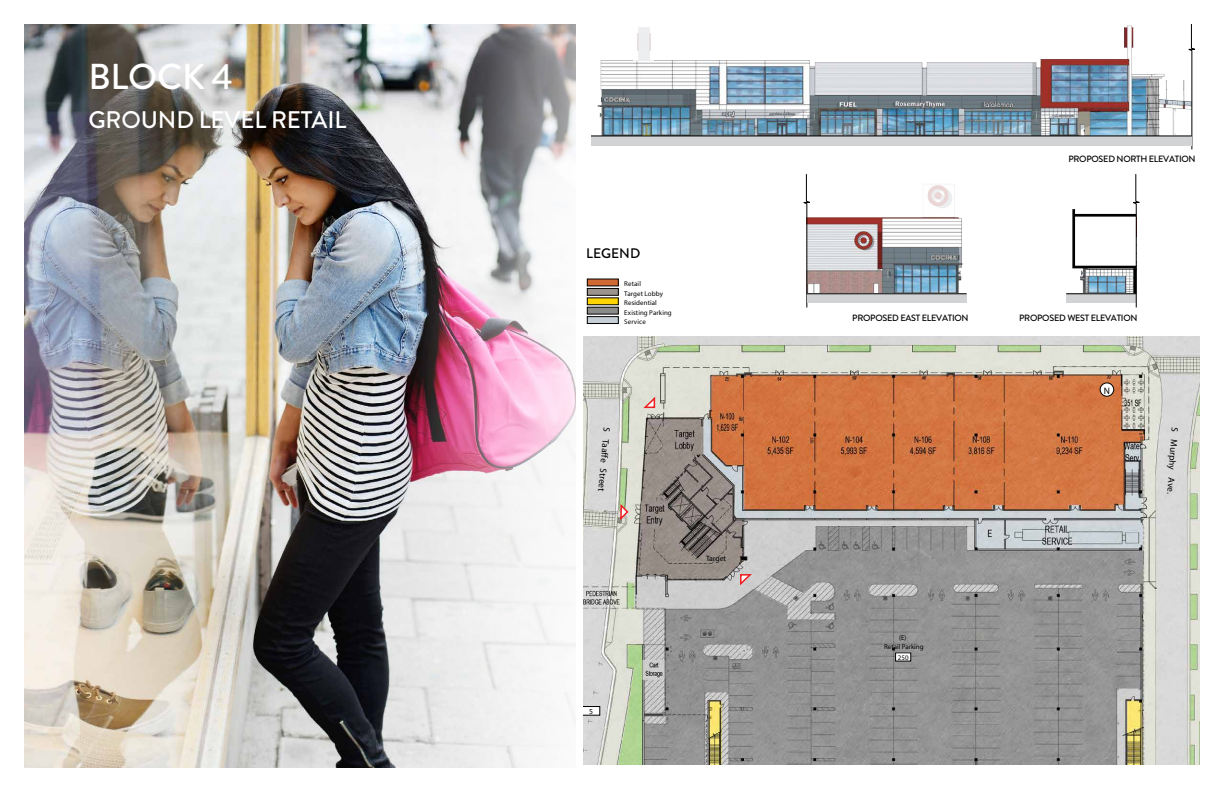
<style>
.page{position:relative;width:1224px;height:792px;background:#fff}
.page>*{position:absolute;margin:0;border:0;box-sizing:border-box;transform-origin:0 0}
.t1{font:500 36px "Brandon Grotesque";letter-spacing:-.005em;color:#fff}
.t2{font:500 24px "Brandon Grotesque";letter-spacing:-.005em;color:#fff}
.t3{font:500 13.8px "Brandon Grotesque";color:#000}
.t4{font:9.4px "Myriad Pro";color:#000}
.t5{font:9.2px "Myriad Pro";color:#000}
.t6{font:500 9.1px "Brandon Grotesque";letter-spacing:-.03em;color:#000}
.t7{font:7.7px "Myriad Pro";color:#000}
.t8{font:6.9px/9.6px "Myriad Pro";letter-spacing:.01em;color:#000;text-align:center}
</style>
<div class="page">
<img style="left:583px;top:337px;width:617px;height:427px">
<svg style="left:643px;top:395px;width:13px;height:14px"></svg>
<svg style="left:619px;top:502px;width:11px;height:19px"></svg>
<svg style="left:739px;top:573px;width:13px;height:14px"></svg>
<svg style="left:583px;top:706px;width:17px;height:9px"></svg>
<div style="left:896px;top:653px;width:15px;height:8px;background:#fff"></div>
<div style="left:1100px;top:383px;width:14px;height:13px;background:#fff;border-radius:50%"></div>
<div style="left:1100px;top:382px;width:14px;height:15px;border:1px solid #000;border-radius:50%"></div>
<div style="left:587px;top:279px;width:31px;height:7px;background:#d06933"></div>
<div style="left:587px;top:288px;width:31px;height:7px;background:#9c948c"></div>
<div style="left:587px;top:288px;width:32px;height:8px;border:1px solid #000"></div>
<div style="left:587px;top:298px;width:31px;height:7px;background:#fed501"></div>
<div style="left:587px;top:307px;width:31px;height:7px;background:#8b8b89"></div>
<div style="left:587px;top:307px;width:32px;height:7px;border:1px solid #000"></div>
<div style="left:587px;top:317px;width:31px;height:7px;background:#c6cfd5"></div>
<div style="left:587px;top:316px;width:32px;height:8px;border:1px solid #000"></div>
<img style="left:591px;top:25px;width:596px;height:111px">
<img style="left:812px;top:217px;width:151px;height:76px">
<svg style="left:1187px;top:24px;width:8px;height:126px"></svg>
<div style="left:591px;top:136px;width:601px;height:9px;background:#d1d3d4"></div>
<hr style="left:591px;top:136px;width:601px;height:1px;background:#000">
<svg style="left:803px;top:174px;width:9px;height:134px"></svg>
<div style="left:807px;top:293px;width:159px;height:10px;background:#d1d3d4"></div>
<hr style="left:807px;top:293px;width:159px;height:1px;background:#000">
<div style="left:1066px;top:293px;width:70px;height:10px;background:#d1d3d4"></div>
<hr style="left:1066px;top:293px;width:70px;height:1px;background:#000">
<svg style="left:1071px;top:174px;width:69px;height:134px"></svg>
<svg style="left:633px;top:26px;width:20px;height:34px"></svg>
<svg style="left:927px;top:184px;width:28px;height:33px"></svg>
<img style="left:24px;top:24px;width:552px;height:744px">
<svg style="left:601px;top:452px;width:7px;height:7px"></svg>
<h1 class="t1" style="left:88px;top:52px;width:146px">BLOCK 4</h1>
<h2 class="t2" style="left:88px;top:103px;width:260px">GROUND LEVEL RETAIL</h2>
<h3 class="t3" style="left:586px;top:244px;width:56px">LEGEND</h3>
<p class="t8" style="left:624px;top:279px;width:49px;text-align:left">Retail<br>Target Lobby<br>Residential<br>Existing Parking<br>Service</p>
<h3 class="t6" style="left:1068px;top:153px;width:129px">PROPOSED NORTH ELEVATION</h3>
<h3 class="t6" style="left:852px;top:312px;width:118px">PROPOSED EAST ELEVATION</h3>
<h3 class="t6" style="left:1019px;top:312px;width:120px">PROPOSED WEST ELEVATION</h3>
<h3 class="t4" style="left:1104px;top:385px;width:8px">N</h3>
<h3 class="t5" style="left:613px;top:428px;width:66px;rotate:95deg">S Taa e Street</h3>
<h3 class="t5" style="left:1181px;top:428px;width:68px;rotate:94deg">S Murphy Ave.</h3>
<p class="t7" style="left:589px;top:707px;width:5px">5</p>
<p class="t7" style="left:706px;top:553px;width:22px">Target</p>
<p class="t8" style="left:884px;top:634px;width:41px;line-height:8.3px">(E)<br>Retail Parking</p>
<p class="t8" style="left:898px;top:652px;width:12px">250</p>
</div>
